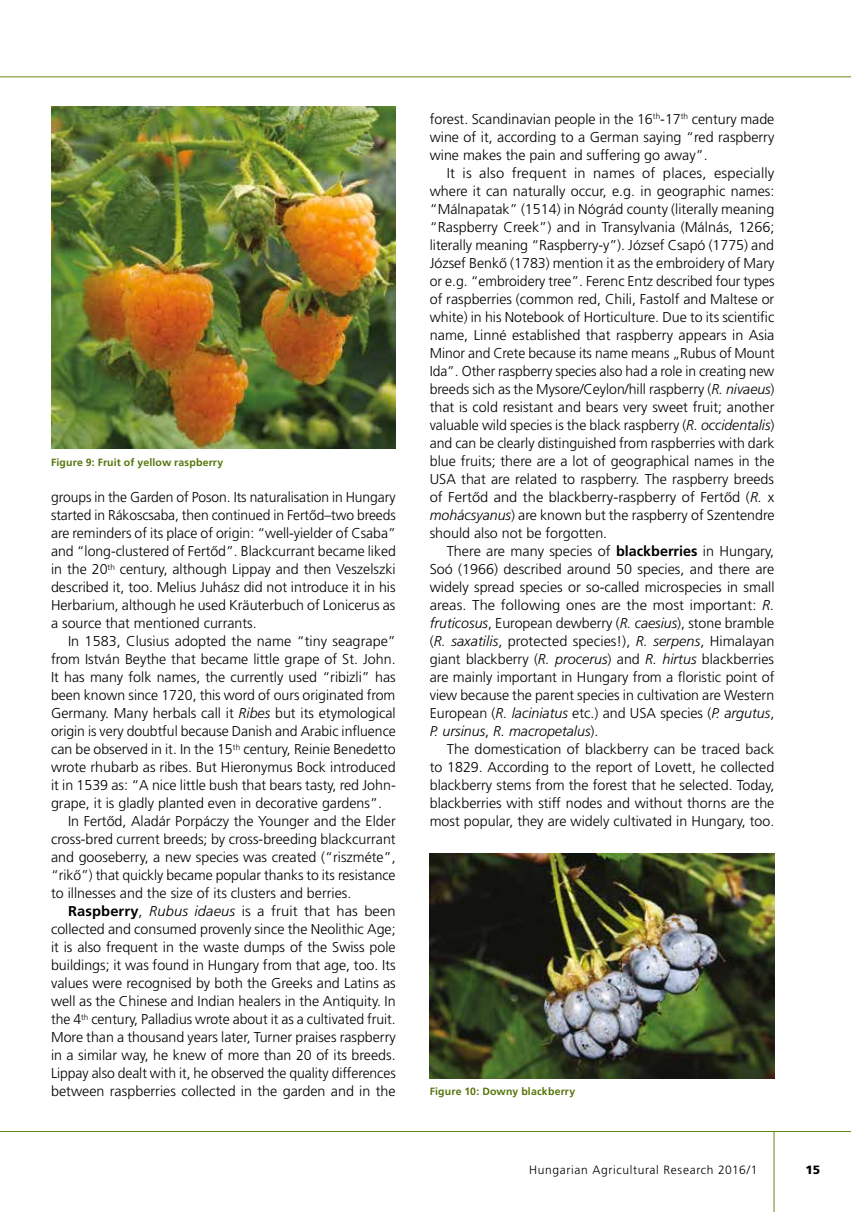
<style>
.page{position:relative;width:851px;height:1212px;background:#fff}
.page>*{position:absolute;margin:0;border:0;box-sizing:border-box;transform-origin:0 0}
.t1{font:300 14.25px/18px "Frutiger QS";color:#000;text-align:justify}
.t2{font:300 12px "Frutiger QS";letter-spacing:.055em;color:#000}
.t3{font:900 12px "Frutiger QS";color:#000}
.t4{font:700 10.5px "Frutiger QS";letter-spacing:.015em;color:#55750a}
.s1{font-style:italic}
.s2{font-weight:700}
</style>
<div class="page">
<hr style="left:0;top:77px;width:850px;height:1px;background:#658711">
<hr style="left:0;top:1131px;width:850px;height:1px;background:#658711">
<hr style="left:773px;top:1131px;width:1px;height:81px;background:#658711">
<img style="left:51px;top:106px;width:344px;height:342px">
<img style="left:429px;top:853px;width:345px;height:225px">
<p class="t4" style="left:51px;top:456px;width:174px">Figure 9: Fruit of yellow raspberry</p>
<p class="t1" style="left:51px;top:488px;width:346px">groups in the Garden of Poson. Its naturalisation in Hungary started in Rákoscsaba, then continued in Fertôd–two breeds are reminders of its place of origin: “well-yielder of Csaba” and “long-clustered of Fertôd”. Blackcurrant became liked in the 20<sup>th</sup> century, although Lippay and then Veszelszki described it, too. Melius Juhász did not introduce it in his Herbarium, although he used Kräuterbuch of Lonicerus as a source that mentioned currants.</p>
<p class="t1" style="left:68px;top:632px;width:329px">In 1583, Clusius adopted the name “tiny seagrape”</p>
<p class="t1" style="left:51px;top:650px;width:346px">from István Beythe that became little grape of St. John.</p>
<p class="t1" style="left:51px;top:668px;width:346px">It has many folk names, the currently used “ribizli” has</p>
<p class="t1" style="left:51px;top:686px;width:346px">been known since 1720, this word of ours originated from</p>
<p class="t1" style="left:51px;top:704px;width:346px">Germany. Many herbals call it <span class="s1">Ribes</span> but its etymological</p>
<p class="t1" style="left:51px;top:722px;width:346px">origin is very doubtful because Danish and Arabic influence</p>
<p class="t1" style="left:51px;top:740px;width:346px">can be observed in it. In the 15<sup>th</sup> century, Reinie Benedetto</p>
<p class="t1" style="left:51px;top:758px;width:346px">wrote rhubarb as ribes. But Hieronymus Bock introduced</p>
<p class="t1" style="left:51px;top:776px;width:346px">it in 1539 as: “A nice little bush that bears tasty, red John-</p>
<p class="t1" style="left:51px;top:794px;width:332px">grape, it is gladly planted even in decorative gardens”.</p>
<p class="t1" style="left:68px;top:812px;width:329px">In Fertôd, Aladár Porpáczy the Younger and the Elder</p>
<p class="t1" style="left:51px;top:830px;width:346px">cross-bred current breeds; by cross-breeding blackcurrant</p>
<p class="t1" style="left:51px;top:848px;width:346px">and gooseberry, a new species was created (“riszméte”,</p>
<p class="t1" style="left:51px;top:866px;width:346px">“rikô”) that quickly became popular thanks to its resistance</p>
<p class="t1" style="left:51px;top:884px;width:302px">to illnesses and the size of its clusters and berries.</p>
<p class="t1" style="left:68px;top:902px;width:329px"><span class="s2">Raspberry</span>, <span class="s1">Rubus idaeus</span> is a fruit that has been</p>
<p class="t1" style="left:51px;top:920px;width:346px">collected and consumed provenly since the Neolithic Age;</p>
<p class="t1" style="left:51px;top:938px;width:346px">it is also frequent in the waste dumps of the Swiss pole</p>
<p class="t1" style="left:51px;top:956px;width:346px">buildings; it was found in Hungary from that age, too. Its</p>
<p class="t1" style="left:51px;top:974px;width:346px">values were recognised by both the Greeks and Latins as</p>
<p class="t1" style="left:51px;top:992px;width:346px">well as the Chinese and Indian healers in the Antiquity. In</p>
<p class="t1" style="left:51px;top:1010px;width:346px">the 4<sup>th</sup> century, Palladius wrote about it as a cultivated fruit.</p>
<p class="t1" style="left:51px;top:1028px;width:346px">More than a thousand years later, Turner praises raspberry</p>
<p class="t1" style="left:51px;top:1046px;width:346px">in a similar way, he knew of more than 20 of its breeds.</p>
<p class="t1" style="left:51px;top:1064px;width:346px">Lippay also dealt with it, he observed the quality differences</p>
<p class="t1" style="left:51px;top:1082px;width:346px">between raspberries collected in the garden and in the</p>
<p class="t1" style="left:429px;top:110px;width:346px">forest. Scandinavian people in the 16<sup>th</sup>-17<sup>th</sup> century made wine of it, according to a German saying “red raspberry wine makes the pain and suffering go away”.</p>
<p class="t1" style="left:429px;top:164px;width:346px;text-indent:17px">It is also frequent in names of places, especially where it can naturally occur, e.g. in geographic names: “Málnapatak” (1514) in Nógrád county (literally meaning “Raspberry Creek”) and in Transylvania (Málnás, 1266; literally meaning “Raspberry-y”). József Csapó (1775) and József Benkô (1783) mention it as the embroidery of Mary or e.g. “embroidery tree”. Ferenc Entz described four types of raspberries (common red, Chili, Fastolf and Maltese or white) in his Notebook of Horticulture. Due to its scientific name, Linné established that raspberry appears in Asia Minor and Crete because its name means „Rubus of Mount Ida”. Other raspberry species also had a role in creating new breeds sich as the Mysore/Ceylon/hill raspberry (<span class="s1">R. nivaeus</span>) that is cold resistant and bears very sweet fruit; another valuable wild species is the black raspberry (<span class="s1">R. occidentalis</span>) and can be clearly distinguished from raspberries with dark blue fruits; there are a lot of geographical names in the USA that are related to raspberry. The raspberry breeds of Fertôd and the blackberry-raspberry of Fertôd (<span class="s1">R.</span> x <span class="s1">mohácsyanus</span>) are known but the raspberry of Szentendre should also not be forgotten.</p>
<p class="t1" style="left:429px;top:542px;width:346px;text-indent:17px">There are many species of <span class="s2">blackberries</span> in Hungary, Soó (1966) described around 50 species, and there are widely spread species or so-called microspecies in small areas. The following ones are the most important: <span class="s1">R. fruticosus</span>, European dewberry (<span class="s1">R. caesius</span>), stone bramble (<span class="s1">R. saxatilis</span>, protected species!), <span class="s1">R. serpens</span>, Himalayan giant blackberry (<span class="s1">R. procerus</span>) and <span class="s1">R. hirtus</span> blackberries are mainly important in Hungary from a floristic point of view because the parent species in cultivation are Western European (<span class="s1">R. laciniatus</span> etc.) and USA species (<span class="s1">P. argutus</span>, <span class="s1">P. ursinus</span>, <span class="s1">R. macropetalus</span>).</p>
<p class="t1" style="left:429px;top:740px;width:346px;text-indent:17px">The domestication of blackberry can be traced back to 1829. According to the report of Lovett, he collected blackberry stems from the forest that he selected. Today, blackberries with stiff nodes and without thorns are the most popular, they are widely cultivated in Hungary, too.</p>
<p class="t4" style="left:429px;top:1085px;width:147px">Figure 10: Downy blackberry</p>
<p class="t2" style="left:529px;top:1163px;width:230px">Hungarian Agricultural Research 2016/1</p>
<p class="t3" style="left:805px;top:1163px;width:16px">15</p>
</div>
